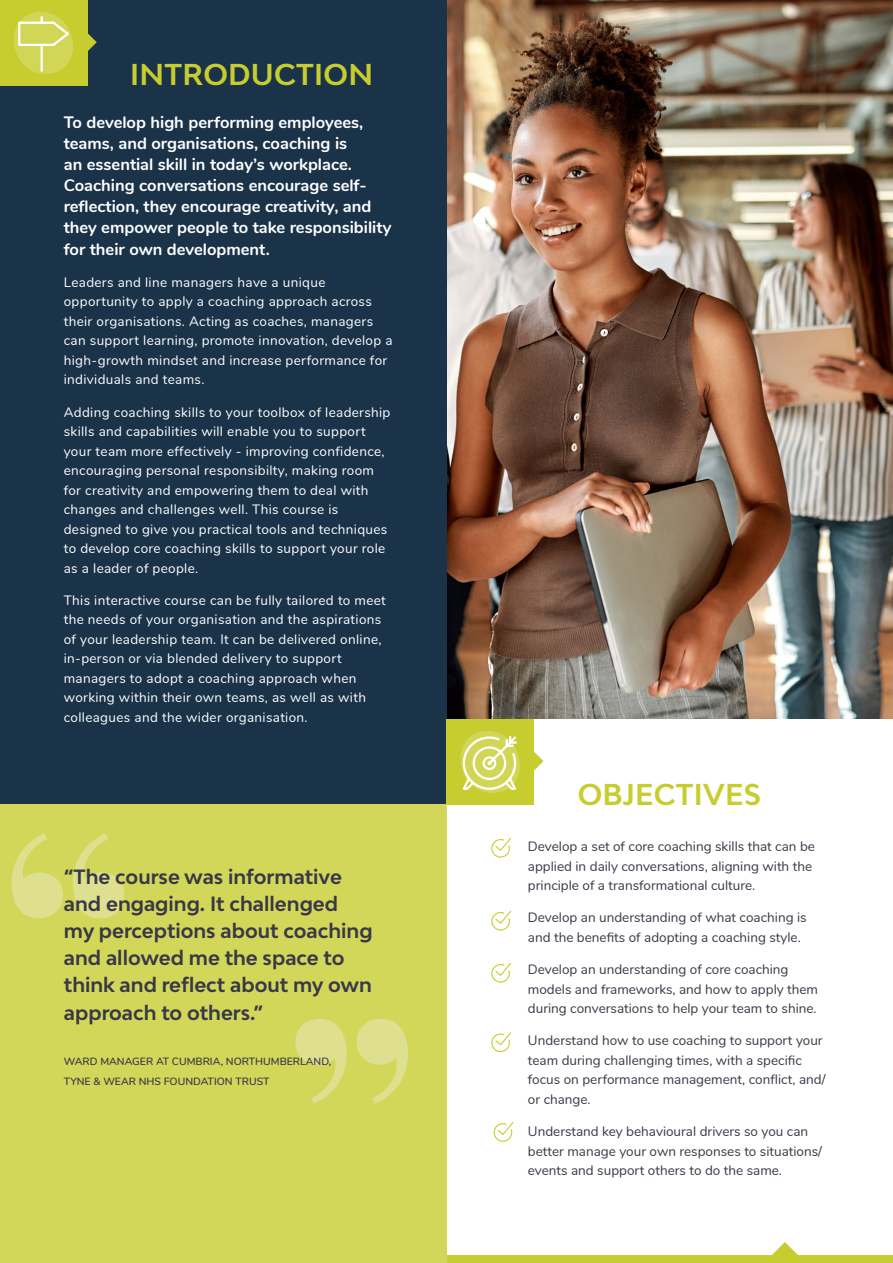
<style>
.page{position:relative;width:893px;height:1263px;background:#fff}
.page>*{position:absolute;margin:0;border:0;box-sizing:border-box;transform-origin:0 0}
.t1{font:700 28.5px "Bw Modelica";letter-spacing:.01em;color:#c8cd2f}
.t2{font:700 19.5px/27.3px "Bw Modelica";color:#393847}
.t3{font:700 16.5px/21.1px "Nunito";color:#fff}
.t4{font:13.5px/19.5px "Nunito";letter-spacing:.025em;color:#fff}
.t5{font:13.5px/19.5px "Nunito";color:#393847}
.t6{font:600 10.5px/19.5px "Nunito";color:#393847}
</style>
<div class="page">
<img style="left:447px;top:0;width:446px;height:719px">
<div style="left:0;top:0;width:447px;height:805px;background:#1a3349"></div>
<div style="left:0;top:0;width:87px;height:86px;background:#c8cd2f"></div>
<svg style="left:87px;top:32px;width:10px;height:21px"></svg>
<svg style="left:14px;top:12px;width:59px;height:62px"></svg>
<div style="left:447px;top:719px;width:87px;height:86px;background:#c8cd2f"></div>
<svg style="left:534px;top:751px;width:9px;height:20px"></svg>
<svg style="left:461px;top:731px;width:59px;height:62px"></svg>
<div style="left:0;top:1255px;width:893px;height:8px;background:#c8cd2f"></div>
<svg style="left:772px;top:1242px;width:26px;height:13px"></svg>
<svg style="left:491px;top:837px;width:21px;height:21px"></svg>
<svg style="left:491px;top:910px;width:21px;height:21px"></svg>
<svg style="left:491px;top:1032px;width:21px;height:21px"></svg>
<svg style="left:493px;top:1122px;width:21px;height:20px"></svg>
<svg style="left:491px;top:962px;width:21px;height:21px"></svg>
<div style="left:0;top:805px;width:446px;height:458px;background:#d3d759"></div>
<svg style="left:12px;top:833px;width:112px;height:85px"></svg>
<svg style="left:295px;top:1019px;width:113px;height:85px"></svg>
<h1 class="t1" style="left:130px;top:56px;width:245px">INTRODUCTION</h1>
<p class="t3" style="left:64px;top:111px;width:329px">To develop high performing employees, teams, and organisations, coaching is<br>an essential skill in today’s workplace.<br>Coaching conversations encourage self&shy;reflection, they encourage creativity, and they empower people to take responsibility for their own development.</p>
<p class="t4" style="left:64px;top:272px;width:330px">Leaders and line managers have a unique opportunity to apply a coaching approach across their organisations. Acting as coaches, managers can support learning, promote innovation, develop a high-growth mindset and increase performance for individuals and teams.</p>
<p class="t4" style="left:64px;top:401px;width:328px">Adding coaching skills to your toolbox of leadership skills and capabilities will enable you to support your team more effectively - improving confidence, encouraging personal responsibilty, making room for creativity and empowering them to deal with changes and challenges well. This course is designed to give you practical tools and techniques to develop core coaching skills to support your role as a leader of people.</p>
<p class="t4" style="left:64px;top:590px;width:324px">This interactive course can be fully tailored to meet the needs of your organisation and the aspirations of your leadership team. It can be delivered online, in-person or via blended delivery to support managers to adopt a coaching approach when working within their own teams, as well as with colleagues and the wider organisation.</p>
<h2 class="t2" style="left:64px;top:862px;width:310px">“The course was informative and engaging. It challenged my perceptions about coaching and allowed me the space to think and reflect about my own approach to others.”</h2>
<p class="t6" style="left:64px;top:1051px;width:269px">WARD MANAGER AT CUMBRIA, NORTHUMBERLAND,<br>TYNE &amp; WEAR NHS FOUNDATION TRUST</p>
<h1 class="t1" style="left:578px;top:776px;width:185px">OBJECTIVES</h1>
<p class="t5" style="left:528px;top:836px;width:289px">Develop a set of core coaching skills that can be applied in daily conversations, aligning with the principle of a transformational culture.</p>
<p class="t5" style="left:528px;top:907px;width:280px">Develop an understanding of what coaching is and the benefits of adopting a coaching style.</p>
<p class="t5" style="left:528px;top:959px;width:292px">Develop an understanding of core coaching models and frameworks, and how to apply them during conversations to help your team to shine.</p>
<p class="t5" style="left:528px;top:1030px;width:299px">Understand how to use coaching to support your team during challenging times, with a specific focus on performance management, conflict, and/ or change.</p>
<p class="t5" style="left:528px;top:1121px;width:296px">Understand key behavioural drivers so you can better manage your own responses to situations/ events and support others to do the same.</p>
</div>
